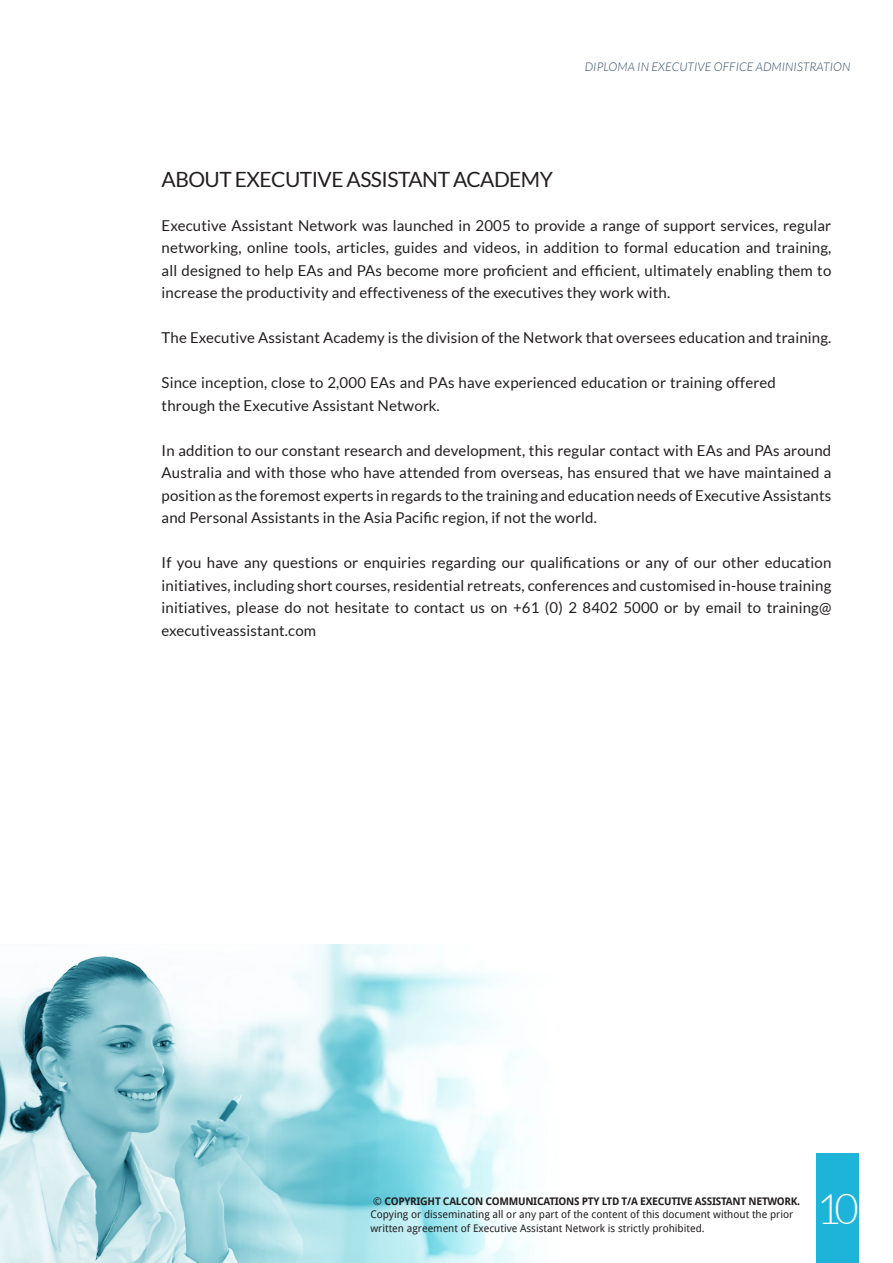
<style>
.page{position:relative;width:893px;height:1263px;background:#fff}
.page>*{position:absolute;margin:0;border:0;box-sizing:border-box;transform-origin:0 0}
.t1{font:300 42px "Lato";color:#fff}
.Effective_Units{font:21px "Lato";letter-spacing:-.025em;color:#231f20}
.Effective_Units-2{font:15px/22.5px "Lato";letter-spacing:.01em;color:#231f20;text-align:justify}
.t2{font:italic 300 12px "Lato";letter-spacing:.01em;color:#324b65}
.t3{font:10.5px/13.5px "Droid Sans";color:#231f20}
.s1{font-weight:700}
</style>
<div class="page">
<img style="left:0;top:944px;width:531px;height:319px">
<div style="left:816px;top:1154px;width:43px;height:109px;background:#1eb3d9"></div>
<p class="t2" style="left:585px;top:60px;width:267px">DIPLOMA IN EXECUTIVE OFFICE ADMINISTRATION</p>
<p class="Effective_Units" style="left:162px;top:168px;width:393px">ABOUT EXECUTIVE ASSISTANT ACADEMY</p>
<p class="Effective_Units-2" style="left:162px;top:214px;width:671px">Executive Assistant Network was launched in 2005 to provide a range of support services, regular networking, online tools, articles, guides and videos, in addition to formal education and training, all designed to help EAs and PAs become more proficient and efficient, ultimately enabling them to increase the productivity and effectiveness of the executives they work with.</p>
<p class="Effective_Units-2" style="left:162px;top:326px;width:671px">The Executive Assistant Academy is the division of the Network that oversees education and training.</p>
<p class="Effective_Units-2" style="left:162px;top:371px;width:616px">Since inception, close to 2,000 EAs and PAs have experienced education or training offered through the Executive Assistant Network.</p>
<p class="Effective_Units-2" style="left:162px;top:439px;width:671px">In addition to our constant research and development, this regular contact with EAs and PAs around Australia and with those who have attended from overseas, has ensured that we have maintained a position as the foremost experts in regards to the training and education needs of Executive Assistants and Personal Assistants in the Asia Pacific region, if not the world.</p>
<p class="Effective_Units-2" style="left:162px;top:551px;width:671px">If you have any questions or enquiries regarding our qualifications or any of our other education initiatives, including short courses, residential retreats, conferences and customised in-house training initiatives, please do not hesitate to contact us on +61 (0) 2 8402 5000 or by email to training@ executiveassistant.com</p>
<p class="t3" style="left:370px;top:1194px;width:431px">© <span class="s1">COPYRIGHT CALCON COMMUNICATIONS PTY LTD T/A EXECUTIVE ASSISTANT NETWORK.<br></span>Copying or disseminating all or any part of the content of this document without the prior written agreement of Executive Assistant Network is strictly prohibited.</p>
<h1 class="t1" style="left:816px;top:1186px;width:44px">10</h1>
</div>
